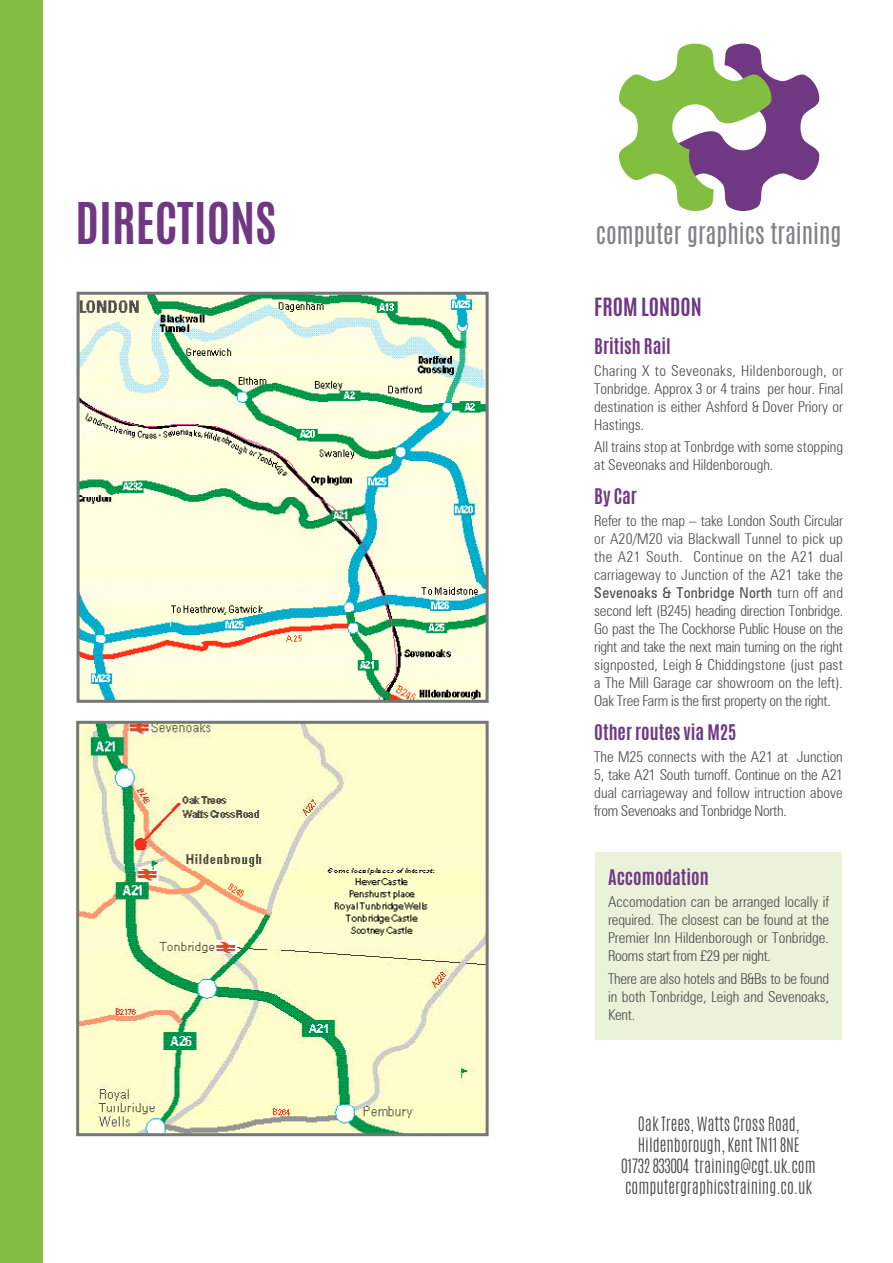
<style>
.page{position:relative;width:893px;height:1263px;background:#fff}
.page>*{position:absolute;margin:0;border:0;box-sizing:border-box;transform-origin:0 0}
.t1{font:700 48px "Antonio";color:#703883}
.t2{font:24px "Antonio";color:#838386}
.t3{font:700 21px "Antonio";color:#703883}
.t4{font:700 18px "Antonio";color:#703883}
.t5{font:300 16.5px/21px "Antonio";color:#4a4c4b;text-align:center}
.t6{font:300 condensed 15px/18px "Zurich BT";color:#4a4c4b;text-align:justify}
.s1{font-weight:400}
</style>
<div class="page">
<div style="left:595px;top:852px;width:247px;height:188px;background:#eaf3d9"></div>
<svg style="left:619px;top:43px;width:201px;height:168px"></svg>
<div style="left:0;top:0;width:43px;height:1263px;background:#82bf40"></div>
<img style="left:81px;top:296px;width:404px;height:403px">
<div style="left:77px;top:292px;width:412px;height:411px;border:3px solid #757776"></div>
<img style="left:80px;top:725px;width:405px;height:407px">
<div style="left:76px;top:721px;width:413px;height:415px;border:3px solid #757776"></div>
<h1 class="t1" style="left:75px;top:188px;width:202px">DIRECTIONS</h1>
<h2 class="t2" style="left:596px;top:216px;width:247px">computer graphics training</h2>
<h3 class="t3" style="left:594px;top:291px;width:109px">FROM LONDON</h3>
<p class="t4" style="left:594px;top:332px;width:78px">British Rail</p>
<p class="t6" style="left:594px;top:362px;width:250px">Charing X to Seveonaks, Hildenborough, or Tonbridge. Approx 3 or 4 trains per hour. Final destination is either Ashford &amp; Dover Priory or Hastings.</p>
<p class="t6" style="left:594px;top:438px;width:250px">All trains stop at Tonbrdge with some stopping at Seveonaks and Hildenborough.</p>
<p class="t4" style="left:594px;top:483px;width:44px">By Car</p>
<p class="t6" style="left:594px;top:512px;width:250px">Refer to the map – take London South Circular or A20/M20 via Blackwall Tunnel to pick up the A21 South. Continue on the A21 dual carriageway to Junction of the A21 take the <span class="s1">Sevenoaks &amp; Tonbridge North</span> turn off and second left (B245) heading direction Tonbridge.<br>Go past the The Cockhorse Public House on the right and take the next main turning on the right signposted, Leigh &amp; Chiddingstone (just past a The Mill Garage car showroom on the left).<br>Oak Tree Farm is the first property on the right.</p>
<p class="t4" style="left:594px;top:719px;width:144px">Other routes via M25</p>
<p class="t6" style="left:594px;top:748px;width:250px">The M25 connects with the A21 at Junction 5, take A21 South turnoff. Continue on the A21 dual carriageway and follow intruction above from Sevenoaks and Tonbridge North.</p>
<p class="t4" style="left:608px;top:864px;width:102px">Accomodation</p>
<p class="t6" style="left:608px;top:893px;width:223px">Accomodation can be arranged locally if required. The closest can be found at the Premier Inn Hildenborough or Tonbridge.<br>Rooms start from £29 per night.</p>
<p class="t6" style="left:608px;top:969px;width:223px">There are also hotels and B&amp;Bs to be found in both Tonbridge, Leigh and Sevenoaks, Kent.</p>
<p class="t5" style="left:621px;top:1113px;width:196px">Oak Trees, Watts Cross Road,<br>Hildenborough, Kent TN11 8NE<br>01732 833004 training@cgt.uk.com computergraphicstraining.co.uk</p>
</div>
